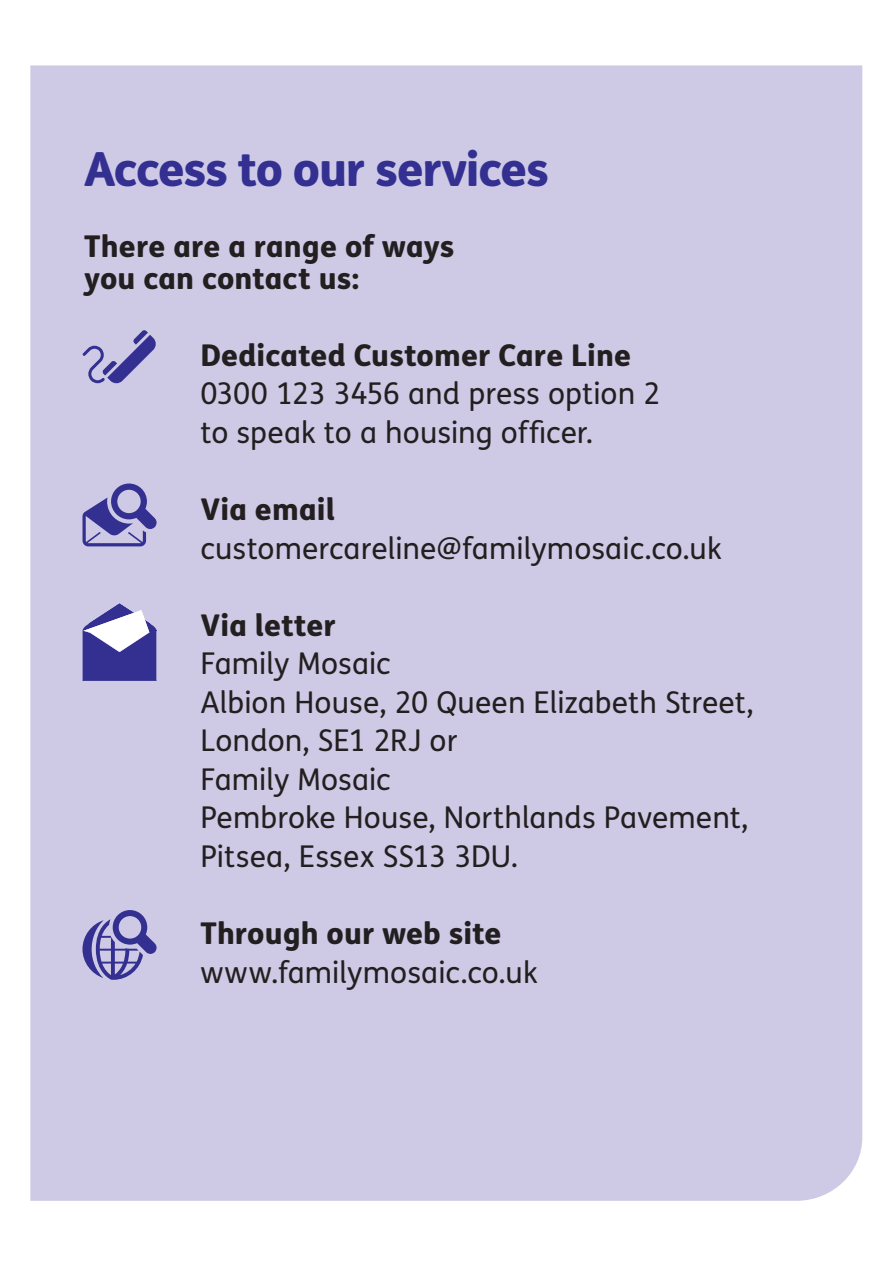
<style>
.page{position:relative;width:893px;height:1263px;background:#fff}
.page>*{position:absolute;margin:0;border:0;box-sizing:border-box;transform-origin:0 0}
.t1{font:800 47.1px "FS Me";letter-spacing:-.03em;color:#333092}
.t2{font:30px/38.5px "FS Me";color:#231f20}
.t3{font:800 30px/32.1px "FS Me";letter-spacing:.005em;color:#231f20}
</style>
<div class="page">
<div style="left:30px;top:65px;width:832px;height:1136px;background:#cecae5"></div>
<svg style="left:82px;top:330px;width:75px;height:54px;background:#a29fcd"></svg>
<svg style="left:82px;top:484px;width:75px;height:62px;background:#8f8bc3"></svg>
<svg style="left:82px;top:603px;width:75px;height:78px"></svg>
<svg style="left:82px;top:910px;width:75px;height:70px;background:#9490c5"></svg>
<h1 class="t1" style="left:84px;top:150px;width:466px">Access to our services</h1>
<p class="t3" style="left:84px;top:232px;width:372px">There are a range of ways you can contact us:</p>
<p class="t3" style="left:200px;top:341px;width:432px">Dedicated Customer Care Line</p>
<p class="t2" style="left:200px;top:378px;width:461px">0300 123 3456 and press option 2</p>
<p class="t2" style="left:200px;top:416px;width:394px">to speak to a housing officer.</p>
<p class="t3" style="left:200px;top:496px;width:136px">Via email</p>
<p class="t2" style="left:200px;top:532px;width:523px">customercareline@familymosaic.co.uk</p>
<p class="t3" style="left:200px;top:611px;width:137px">Via letter</p>
<p class="t2" style="left:200px;top:647px;width:555px">Family Mosaic<br>Albion House, 20 Queen Elizabeth Street,<br>London, SE1 2RJ or<br>Family Mosaic<br>Pembroke House, Northlands Pavement,<br>Pitsea, Essex SS13 3DU.</p>
<p class="t3" style="left:200px;top:920px;width:303px">Through our web site</p>
<p class="t2" style="left:200px;top:956px;width:339px">www.familymosaic.co.uk</p>
</div>
